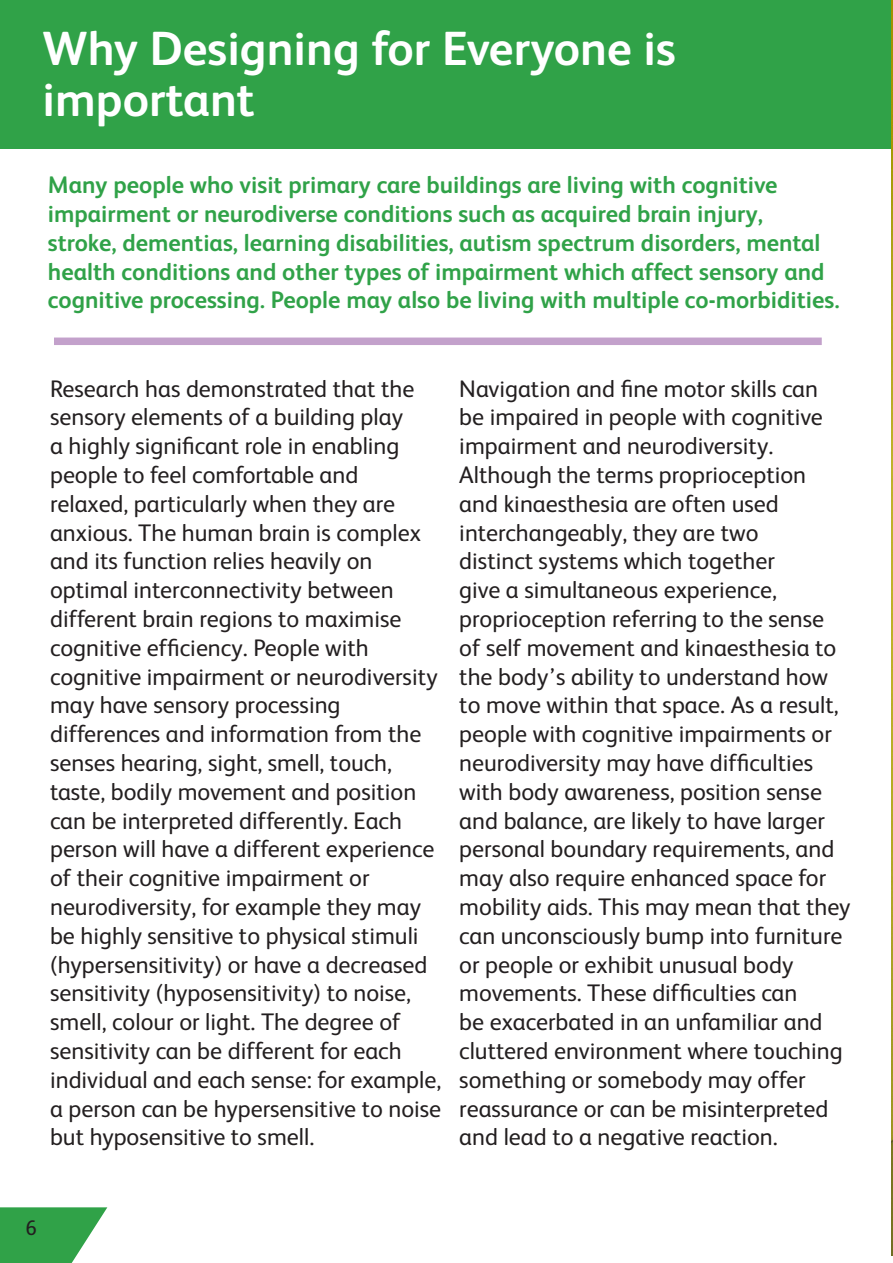
<style>
.page{position:relative;width:893px;height:1263px;background:#fff}
.page>*{position:absolute;margin:0;border:0;box-sizing:border-box;transform-origin:0 0}
.t1{font:700 48px/51px "FS Albert";color:#fff}
.t2{font:24px/28.8px "FS Albert";color:#231f20}
.Subheader_2{font:700 24px/28.8px "FS Albert";color:#30a248}
.t3{font:21px "FS Albert";color:#231f20}
</style>
<div class="page">
<div style="left:0;top:0;width:893px;height:148px;background:#30a248"></div>
<div style="left:54px;top:338px;width:768px;height:7px;background:#c3a1cb"></div>
<img style="left:891px;top:0;width:2px;height:1256px">
<svg style="left:0;top:1207px;width:107px;height:56px"></svg>
<h2 class="t1" style="left:43px;top:21px;width:635px">Why Designing for Everyone is important</h2>
<p class="Subheader_2" style="left:48px;top:170px;width:793px">Many people who visit primary care buildings are living with cognitive impairment or neurodiverse conditions such as acquired brain injury,<br>stroke, dementias, learning disabilities, autism spectrum disorders, mental health conditions and other types of impairment which affect sensory and cognitive processing. People may also be living with multiple co-morbidities.</p>
<p class="t2" style="left:50px;top:373px;width:393px">Research has demonstrated that the sensory elements of a building play<br>a highly significant role in enabling people to feel comfortable and relaxed, particularly when they are anxious. The human brain is complex and its function relies heavily on optimal interconnectivity between different brain regions to maximise cognitive efficiency. People with cognitive impairment or neurodiversity may have sensory processing differences and information from the senses hearing, sight, smell, touch, taste, bodily movement and position can be interpreted differently. Each person will have a different experience of their cognitive impairment or neurodiversity, for example they may be highly sensitive to physical stimuli (hypersensitivity) or have a decreased sensitivity (hyposensitivity) to noise, smell, colour or light. The degree of sensitivity can be different for each individual and each sense: for example, a person can be hypersensitive to noise but hyposensitive to smell.</p>
<p class="t2" style="left:459px;top:373px;width:393px">Navigation and fine motor skills can<br>be impaired in people with cognitive impairment and neurodiversity.<br>Although the terms proprioception and kinaesthesia are often used interchangeably, they are two<br>distinct systems which together<br>give a simultaneous experience, proprioception referring to the sense of self movement and kinaesthesia to the body’s ability to understand how to move within that space. As a result, people with cognitive impairments or neurodiversity may have difficulties with body awareness, position sense and balance, are likely to have larger personal boundary requirements, and may also require enhanced space for mobility aids. This may mean that they can unconsciously bump into furniture or people or exhibit unusual body movements. These difficulties can<br>be exacerbated in an unfamiliar and cluttered environment where touching something or somebody may offer reassurance or can be misinterpreted and lead to a negative reaction.</p>
<p class="t3" style="left:26px;top:1213px;width:13px">6</p>
</div>
